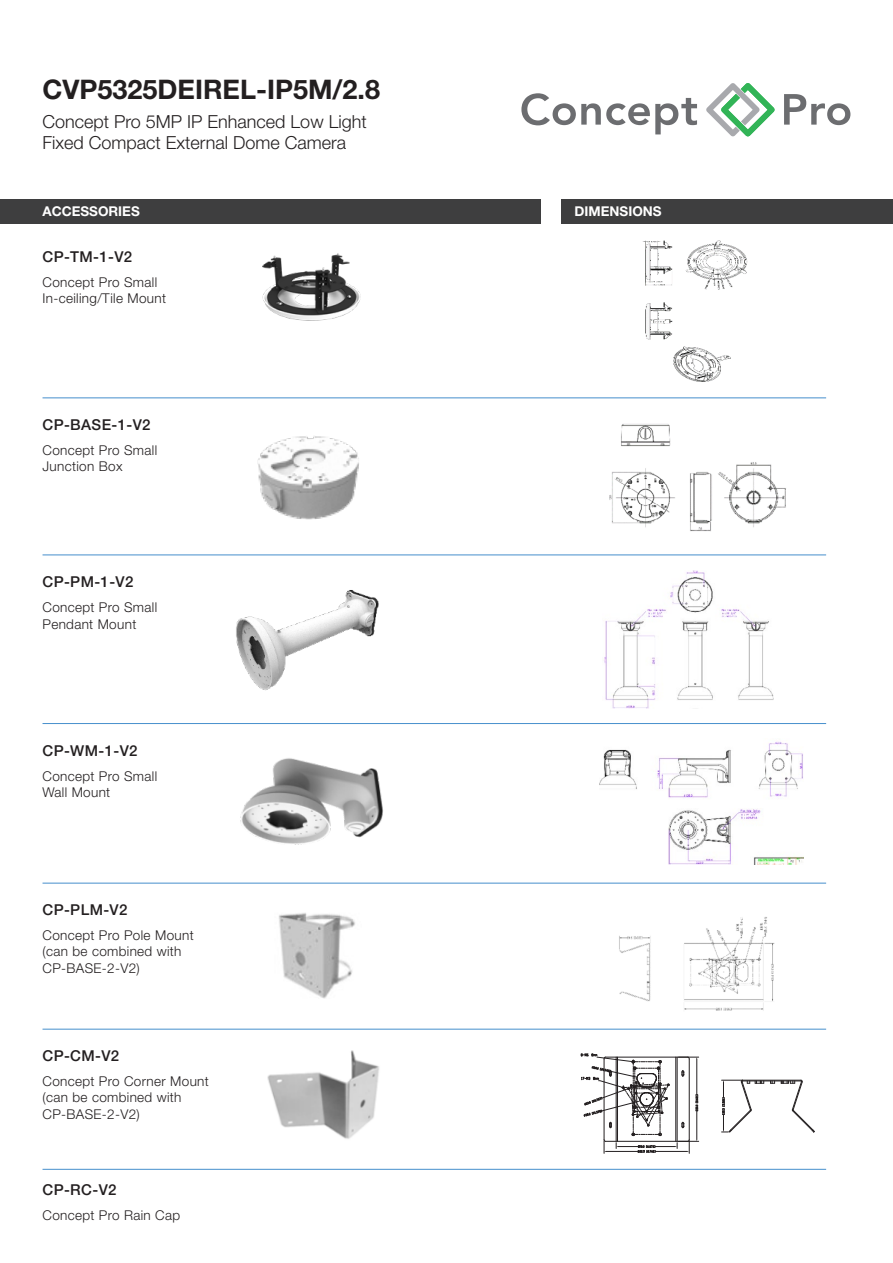
<style>
.page{position:relative;width:893px;height:1263px;background:#fff}
.page>*{position:absolute;margin:0;border:0;box-sizing:border-box;transform-origin:0 0}
.t1{font:700 27px "Helvetica Neue LT Pro";color:#231f20}
.t2{font:300 18px/21.6px "Helvetica Neue LT Pro";color:#231f20}
.t3{font:500 15px "Helvetica Neue LT Pro";letter-spacing:.025em;color:#231f20}
.t4{font:300 13.5px/16.5px "Helvetica Neue LT Pro";letter-spacing:.025em;color:#231f20}
.t5{font:700 13.5px "Helvetica Neue LT Pro";color:#fff}
</style>
<div class="page">
<div style="left:0;top:199px;width:540px;height:25px;background:#3e3e3f"></div>
<div style="left:562px;top:199px;width:331px;height:25px;background:#3e3e3f"></div>
<svg style="left:521px;top:93px;width:176px;height:41px"></svg>
<svg style="left:784px;top:94px;width:66px;height:31px"></svg>
<svg style="left:706px;top:83px;width:68px;height:53px"></svg>
<hr style="left:43px;top:398px;width:783px;height:1px;background:#468fcc">
<hr style="left:43px;top:555px;width:783px;height:1px;background:#468fcc">
<hr style="left:43px;top:723px;width:783px;height:1px;background:#468fcc">
<hr style="left:43px;top:883px;width:783px;height:1px;background:#468fcc">
<hr style="left:43px;top:1029px;width:783px;height:1px;background:#468fcc">
<hr style="left:43px;top:1169px;width:783px;height:1px;background:#468fcc">
<img style="left:279px;top:913px;width:76px;height:86px">
<img style="left:267px;top:1050px;width:112px;height:89px">
<svg style="left:580px;top:1053px;width:235px;height:101px"></svg>
<img style="left:262px;top:253px;width:99px;height:68px">
<img style="left:642px;top:240px;width:106px;height:142px">
<img style="left:257px;top:436px;width:102px;height:84px">
<img style="left:604px;top:571px;width:169px;height:137px">
<img style="left:599px;top:741px;width:205px;height:123px">
<img style="left:619px;top:917px;width:156px;height:94px">
<img style="left:236px;top:590px;width:143px;height:101px">
<img style="left:240px;top:758px;width:143px;height:87px">
<img style="left:609px;top:424px;width:177px;height:108px">
<h1 class="t1" style="left:43px;top:73px;width:339px">CVP5325DEIREL-IP5M/2.8</h1>
<h2 class="t2" style="left:43px;top:110px;width:326px">Concept Pro 5MP IP Enhanced Low Light<br>Fixed Compact External Dome Camera</h2>
<p class="t5" style="left:43px;top:203px;width:99px">ACCESSORIES</p>
<p class="t5" style="left:575px;top:203px;width:88px">DIMENSIONS</p>
<p class="t3" style="left:43px;top:247px;width:91px">CP-TM-1-V2</p>
<p class="t4" style="left:43px;top:273px;width:125px">Concept Pro Small<br>In-ceiling/Tile Mount</p>
<p class="t3" style="left:43px;top:415px;width:110px">CP-BASE-1-V2</p>
<p class="t4" style="left:43px;top:441px;width:116px">Concept Pro Small<br>Junction Box</p>
<p class="t3" style="left:43px;top:573px;width:92px">CP-PM-1-V2</p>
<p class="t4" style="left:43px;top:599px;width:116px">Concept Pro Small<br>Pendant Mount</p>
<p class="t3" style="left:43px;top:741px;width:97px">CP-WM-1-V2</p>
<p class="t4" style="left:43px;top:767px;width:116px">Concept Pro Small<br>Wall Mount</p>
<p class="t3" style="left:43px;top:901px;width:86px">CP-PLM-V2</p>
<p class="t4" style="left:43px;top:926px;width:153px">Concept Pro Pole Mount (can be combined with<br>CP-BASE-2-V2)</p>
<p class="t3" style="left:43px;top:1047px;width:78px">CP-CM-V2</p>
<p class="t4" style="left:43px;top:1072px;width:168px">Concept Pro Corner Mount (can be combined with<br>CP-BASE-2-V2)</p>
<p class="t3" style="left:43px;top:1180px;width:76px">CP-RC-V2</p>
<p class="t4" style="left:43px;top:1206px;width:139px">Concept Pro Rain Cap</p>
</div>
